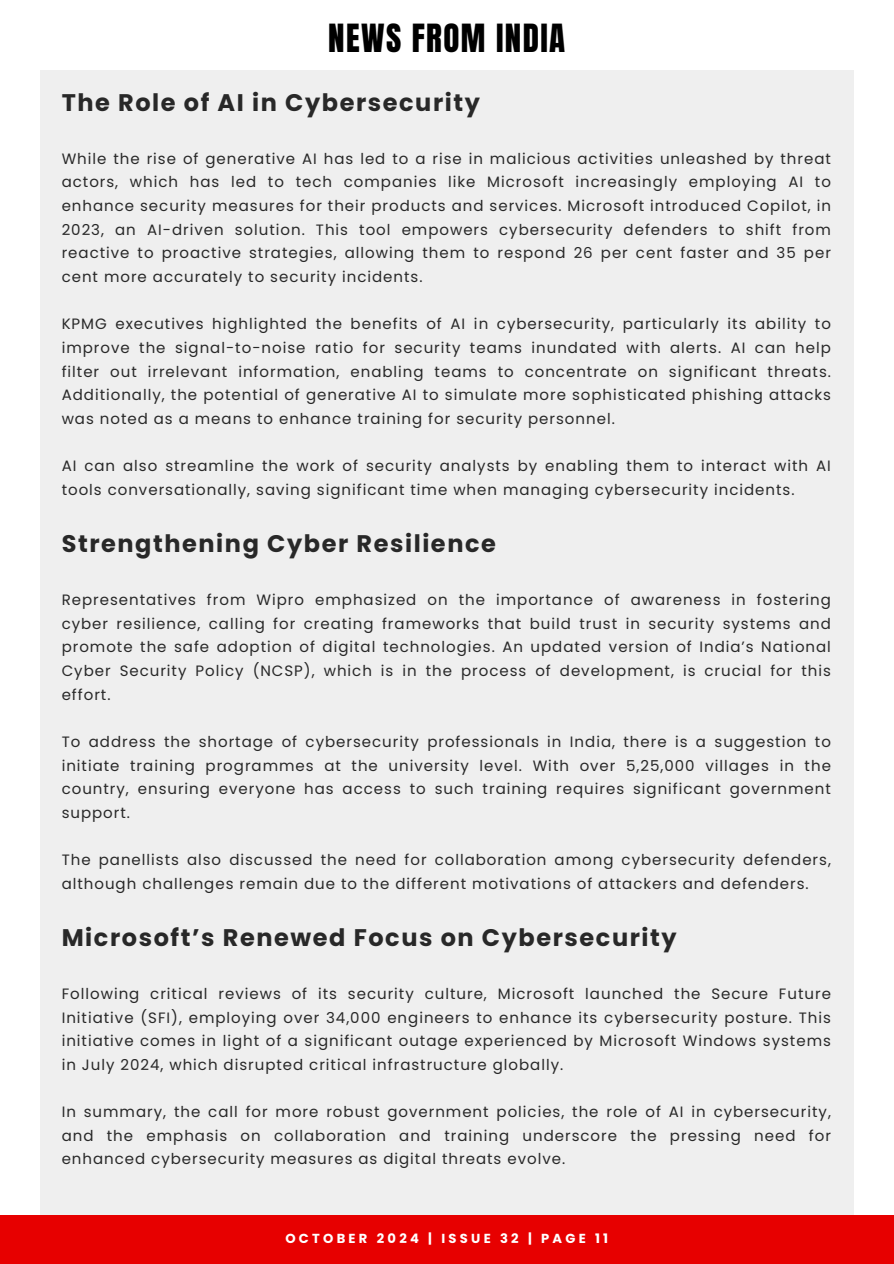
<style>
.page{position:relative;width:894px;height:1264px;background:#fff}
.page>*{position:absolute;margin:0;border:0;box-sizing:border-box;transform-origin:0 0}
.t1{font:33px "Anton";letter-spacing:.04em;color:#000}
.t2{font:700 24px "Poppins";letter-spacing:.065em;color:#282828}
.t3{font:15px/23.7px "Poppins";letter-spacing:.065em;color:#282828;text-align:justify}
.t4{font:700 13.05px "Poppins";letter-spacing:.25em;color:#fff}
</style>
<div class="page">
<div style="left:40px;top:71px;width:813px;height:1143px;background:#efefef"></div>
<div style="left:0;top:1215px;width:893px;height:48px;background:#e70000"></div>
<h1 class="t1" style="left:328px;top:15px;width:238px">NEWS FROM INDIA</h1>
<h2 class="t2" style="left:62px;top:86px;width:419px">The Role of AI in Cybersecurity</h2>
<p class="t3" style="left:62px;top:147px;width:770px">While the rise of generative AI has led to a rise in malicious activities unleashed by threat actors, which has led to tech companies like Microsoft increasingly employing AI to enhance security measures for their products and services. Microsoft introduced Copilot, in 2023, an AI-driven solution. This tool empowers cybersecurity defenders to shift from reactive to proactive strategies, allowing them to respond 26 per cent faster and 35 per cent more accurately to security incidents.</p>
<p class="t3" style="left:62px;top:312px;width:770px">KPMG executives highlighted the benefits of AI in cybersecurity, particularly its ability to improve the signal-to-noise ratio for security teams inundated with alerts. AI can help filter out irrelevant information, enabling teams to concentrate on significant threats.<br>Additionally, the potential of generative AI to simulate more sophisticated phishing attacks was noted as a means to enhance training for security personnel.</p>
<p class="t3" style="left:62px;top:454px;width:770px">AI can also streamline the work of security analysts by enabling them to interact with AI tools conversationally, saving significant time when managing cybersecurity incidents.</p>
<h2 class="t2" style="left:62px;top:527px;width:435px">Strengthening Cyber Resilience</h2>
<p class="t3" style="left:62px;top:588px;width:770px">Representatives from Wipro emphasized on the importance of awareness in fostering cyber resilience, calling for creating frameworks that build trust in security systems and promote the safe adoption of digital technologies. An updated version of India’s National Cyber Security Policy (NCSP), which is in the process of development, is crucial for this effort.</p>
<p class="t3" style="left:62px;top:729px;width:770px">To address the shortage of cybersecurity professionals in India, there is a suggestion to initiate training programmes at the university level. With over 5,25,000 villages in the country, ensuring everyone has access to such training requires significant government support.</p>
<p class="t3" style="left:62px;top:848px;width:770px">The panellists also discussed the need for collaboration among cybersecurity defenders, although challenges remain due to the different motivations of attackers and defenders.</p>
<h2 class="t2" style="left:62px;top:920px;width:616px">Microsoft’s Renewed Focus on Cybersecurity</h2>
<p class="t3" style="left:62px;top:981px;width:770px">Following critical reviews of its security culture, Microsoft launched the Secure Future Initiative (SFI), employing over 34,000 engineers to enhance its cybersecurity posture. This initiative comes in light of a significant outage experienced by Microsoft Windows systems in July 2024, which disrupted critical infrastructure globally.</p>
<p class="t3" style="left:62px;top:1100px;width:770px">In summary, the call for more robust government policies, the role of AI in cybersecurity, and the emphasis on collaboration and training underscore the pressing need for enhanced cybersecurity measures as digital threats evolve.</p>
<p class="t4" style="left:285px;top:1228px;width:324px">OCTOBER 2024 | ISSUE 32 | PAGE 11</p>
</div>
